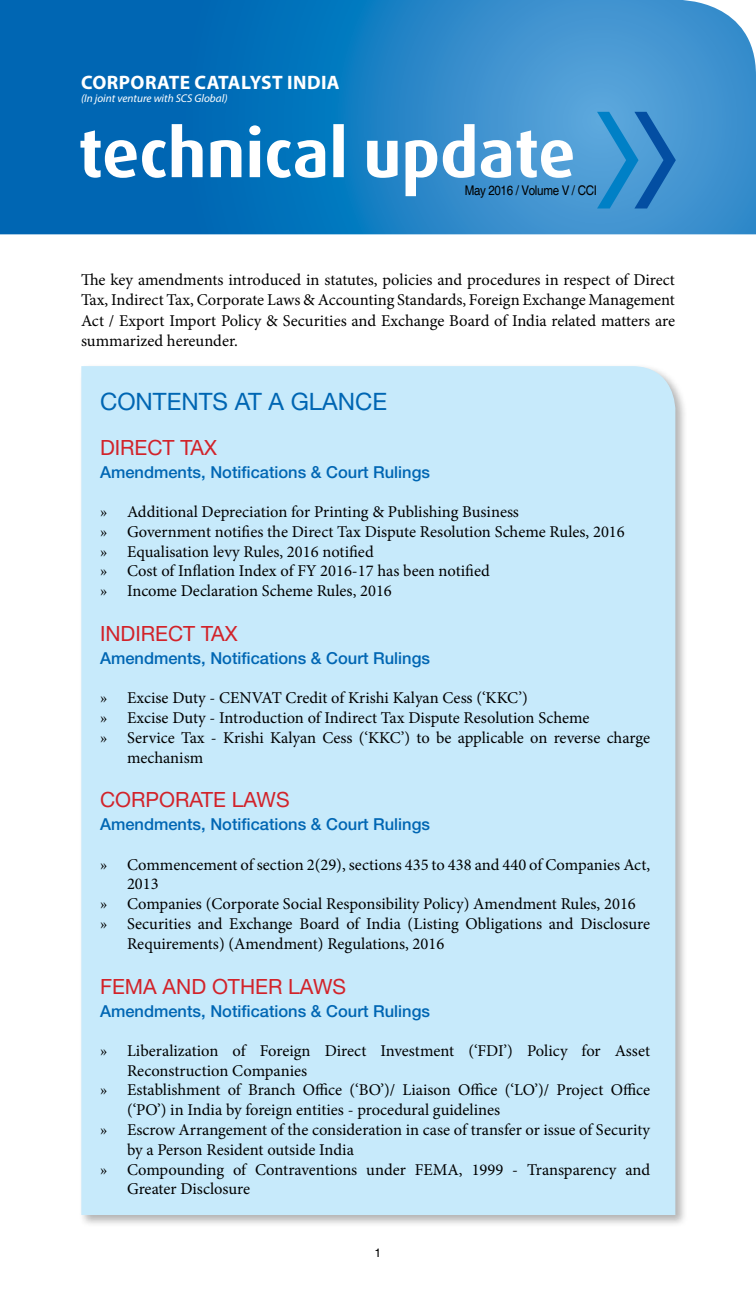
<style>
.page{position:relative;width:756px;height:1296px;background:#fff}
.page>*{position:absolute;margin:0;border:0;box-sizing:border-box;transform-origin:0 0}
.t1{font:24px "Helvetica Neue";color:#0066b3}
.t2{font:21px "Helvetica Neue";color:#d2232a}
.t3{font:700 19.5px "Myriad Pro";letter-spacing:.02em;color:#fff}
.t4{font:16.5px/19.8px "Minion Pro";color:#000;text-align:justify}
.t5{font:500 16.5px "Helvetica Neue";color:#0066b3}
.t6{font:13.35px "Helvetica";letter-spacing:-.03em;color:#000;scale:.87 1}
.t7{font:12px "Helvetica";color:#000}
.t8{font:italic 11.25px "Myriad Pro";color:#fff}
</style>
<div class="page">
<svg style="left:0;top:0;width:756px;height:234px;background:#207fc3"></svg>
<svg style="left:597px;top:112px;width:79px;height:97px;background:#368ccb"></svg>
<svg style="left:80px;top:124px;width:493px;height:72px"></svg>
<div style="left:78px;top:363px;width:610px;height:865px;background:#000;opacity:.3"></div>
<div style="left:81px;top:366px;width:594px;height:849px;background:#c7eafb"></div>
<p class="t3" style="left:81px;top:69px;width:260px">CORPORATE CATALYST INDIA</p>
<p class="t8" style="left:81px;top:91px;width:148px">(In joint venture with SCS Global)</p>
<p class="t6" style="left:465px;top:183px;width:154px">May 2016 / Volume V / CCI</p>
<p class="t4" style="left:81px;top:270px;width:596px;line-height:20.2px">The key amendments introduced in statutes, policies and procedures in respect of Direct Tax, Indirect Tax, Corporate Laws &amp; Accounting Standards, Foreign Exchange Management Act / Export Import Policy &amp; Securities and Exchange Board of India related matters are summarized hereunder.</p>
<h1 class="t1" style="left:100px;top:387px;width:289px">CONTENTS AT A GLANCE</h1>
<p class="t2" style="left:100px;top:435px;width:119px">DIRECT TAX</p>
<p class="t5" style="left:100px;top:462px;width:332px">Amendments, Notifications &amp; Court Rulings</p>
<p class="t4" style="left:100px;top:502px;width:526px;text-align:left">» Additional Depreciation for Printing &amp; Publishing Business<br>» Government notifies the Direct Tax Dispute Resolution Scheme Rules, 2016 » Equalisation levy Rules, 2016 notified<br>» Cost of Inflation Index of FY 2016-17 has been notified<br>» Income Declaration Scheme Rules, 2016</p>
<p class="t2" style="left:100px;top:621px;width:139px">INDIRECT TAX</p>
<p class="t5" style="left:100px;top:648px;width:332px">Amendments, Notifications &amp; Court Rulings</p>
<p class="t4" style="left:100px;top:688px;width:429px">» Excise Duty - CENVAT Credit of Krishi Kalyan Cess (‘KKC’)</p>
<p class="t4" style="left:100px;top:708px;width:491px">» Excise Duty - Introduction of Indirect Tax Dispute Resolution Scheme</p>
<p class="t4" style="left:100px;top:728px;width:552px">» Service Tax - Krishi Kalyan Cess (‘KKC’) to be applicable on reverse charge</p>
<p class="t4" style="left:127px;top:748px;width:78px">mechanism</p>
<p class="t2" style="left:100px;top:787px;width:191px">CORPORATE LAWS</p>
<p class="t5" style="left:100px;top:815px;width:332px">Amendments, Notifications &amp; Court Rulings</p>
<p class="t4" style="left:100px;top:855px;width:552px">» Commencement of section 2(29), sections 435 to 438 and 440 of Companies Act,</p>
<p class="t4" style="left:127px;top:874px;width:33px">2013</p>
<p class="t4" style="left:100px;top:894px;width:537px">» Companies (Corporate Social Responsibility Policy) Amendment Rules, 2016</p>
<p class="t4" style="left:100px;top:914px;width:552px">» Securities and Exchange Board of India (Listing Obligations and Disclosure</p>
<p class="t4" style="left:127px;top:934px;width:319px">Requirements) (Amendment) Regulations, 2016</p>
<p class="t2" style="left:100px;top:974px;width:248px">FEMA AND OTHER LAWS</p>
<p class="t5" style="left:100px;top:1001px;width:332px">Amendments, Notifications &amp; Court Rulings</p>
<p class="t4" style="left:100px;top:1041px;width:552px">» Liberalization of Foreign Direct Investment (‘FDI’) Policy for Asset</p>
<p class="t4" style="left:127px;top:1061px;width:182px">Reconstruction Companies</p>
<p class="t4" style="left:100px;top:1080px;width:552px">» Establishment of Branch Office (‘BO’)/ Liaison Office (‘LO’)/ Project Office</p>
<p class="t4" style="left:127px;top:1100px;width:375px">(‘PO’) in India by foreign entities - procedural guidelines</p>
<p class="t4" style="left:100px;top:1120px;width:552px">» Escrow Arrangement of the consideration in case of transfer or issue of Security</p>
<p class="t4" style="left:127px;top:1140px;width:228px">by a Person Resident outside India</p>
<p class="t4" style="left:100px;top:1160px;width:552px">» Compounding of Contraventions under FEMA, 1999 - Transparency and</p>
<p class="t4" style="left:127px;top:1179px;width:125px">Greater Disclosure</p>
<p class="t7" style="left:375px;top:1246px;width:8px">1</p>
</div>
